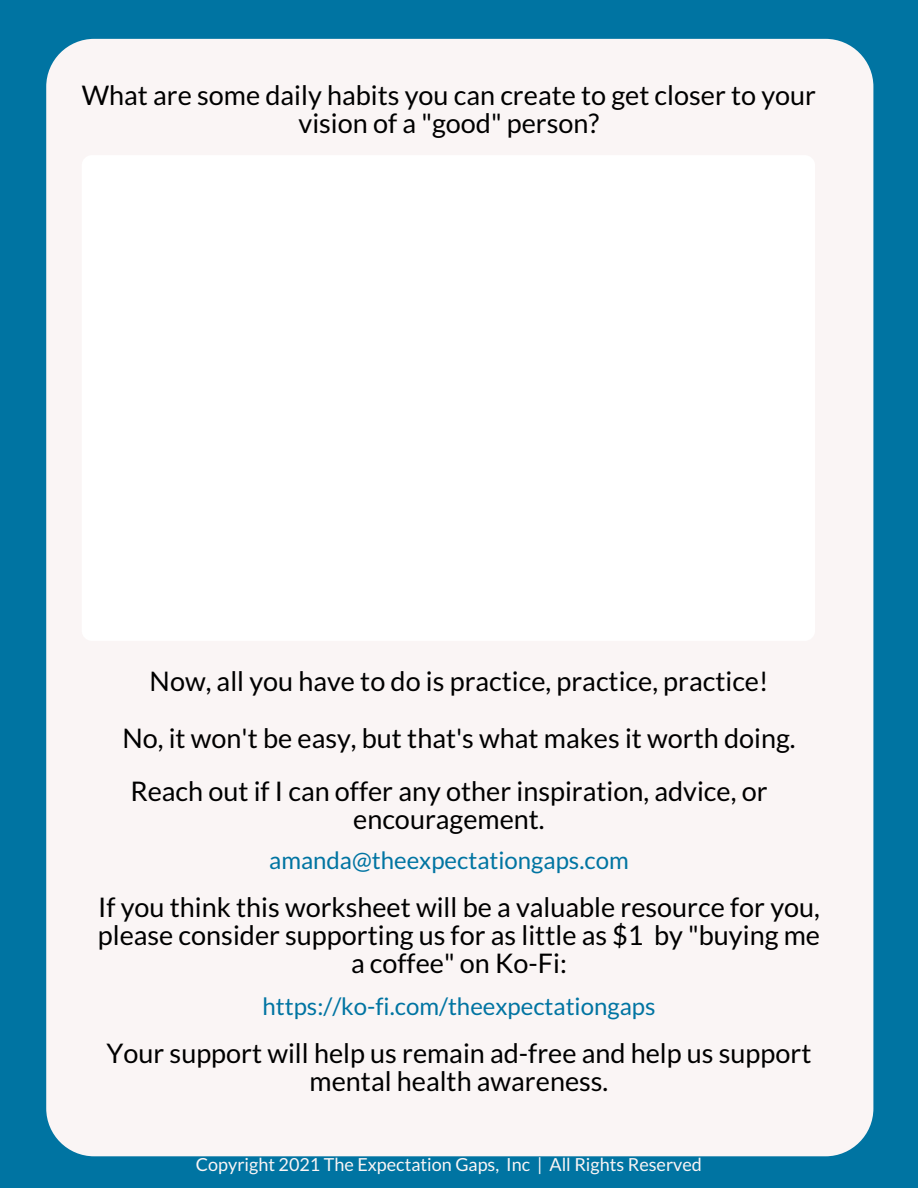
<style>
.page{position:relative;width:918px;height:1188px;background:#0074a2}
.page>*{position:absolute;margin:0;border:0;box-sizing:border-box;transform-origin:0 0}
.t1{font:27px/28.2px "Lato";color:#000;text-align:center}
.t2{font:24px "Lato";color:#0074a2}
.t3{font:18px "Lato";color:#faf5f5}
</style>
<div class="page">
<div style="left:46px;top:39px;width:827px;height:1117px;background:#faf5f5;border-radius:48px"></div>
<div style="left:82px;top:155px;width:733px;height:486px;background:#fff;border-radius:10px"></div>
<p class="t1" style="left:82px;top:80px;width:736px">What are some daily habits you can create to get closer to your vision of a "good" person?</p>
<p class="t1" style="left:150px;top:667px;width:620px">Now, all you have to do is practice, practice, practice!</p>
<p class="t1" style="left:122px;top:723px;width:675px">No, it won't be easy, but that's what makes it worth doing.</p>
<p class="t1" style="left:130px;top:777px;width:639px">Reach out if I can offer any other inspiration, advice, or encouragement.</p>
<p class="t2" style="left:269px;top:846px;width:361px">amanda@theexpectationgaps.com</p>
<p class="t1" style="left:98px;top:892px;width:724px">If you think this worksheet will be a valuable resource for you, please consider supporting us for as little as $1 by "buying me a coffee" on Ko-Fi:</p>
<p class="t2" style="left:262px;top:991px;width:395px">https://ko-fi.com/theexpectationgaps</p>
<p class="t1" style="left:107px;top:1039px;width:706px">Your support will help us remain ad-free and help us support mental health awareness.</p>
<p class="t3" style="left:196px;top:1153px;width:508px">Copyright 2021 The Expectation Gaps, Inc | All Rights Reserved</p>
</div>
